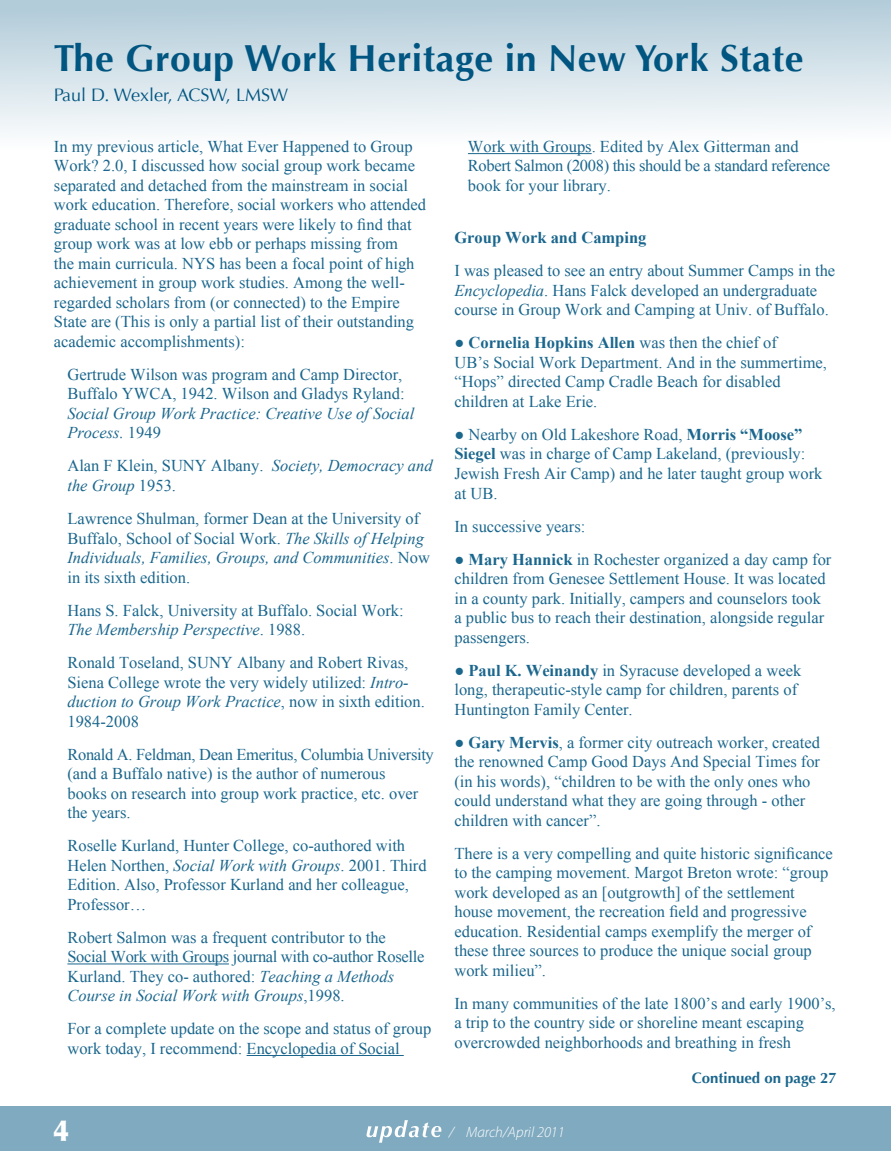
<style>
.page{position:relative;width:891px;height:1175px;background:#fff}
.page>*{position:absolute;margin:0;border:0;box-sizing:border-box;transform-origin:0 0}
.t1{font:700 37.5px "Optima";letter-spacing:.015em;color:#005581}
.t2{font:900 30px "Optima";color:#fff}
.t3{font:18px "Optima";color:#005581}
.t4{font:16.5px/19.5px "Times New Roman";color:#1a668d}
.t5{font:italic 16.5px/19.5px "Times New Roman";color:#1a668d}
.t6{font:700 16.5px "Times New Roman";color:#1a668d}
.t7{font:700 15px "Optima";color:#1a668d}
.t8{font:italic 300 15px "Myriad Pro";color:#fff}
.s1{font-style:normal}
.s2{font-style:italic}
.s3{font-weight:700}
</style>
<div class="page">
<div style="left:0;top:1106px;width:891px;height:45px;background:#80aac0"></div>
<svg style="left:367px;top:1120px;width:74px;height:22px"></svg>
<div style="left:0;top:0;width:891px;height:149px;background:linear-gradient(to bottom,#b0cad8,#fff)"></div>
<hr style="left:67px;top:963px;width:162px;height:1px;background:#1a668d">
<hr style="left:247px;top:1055px;width:157px;height:1px;background:#1a668d">
<hr style="left:468px;top:153px;width:124px;height:1px;background:#1a668d">
<h1 class="t1" style="left:54px;top:36px;width:751px">The Group Work Heritage in New York State</h1>
<p class="t3" style="left:54px;top:84px;width:236px">Paul D. Wexler, ACSW, LMSW</p>
<p class="t4" style="left:54px;top:136px;width:374px">In my previous article, What Ever Happened to Group Work? 2.0, I discussed how social group work became separated and detached from the mainstream in social work education. Therefore, social workers who attended graduate school in recent years were likely to find that group work was at low ebb or perhaps missing from<br>the main curricula. NYS has been a focal point of high achievement in group work studies. Among the well&shy;regarded scholars from (or connected) to the Empire State are (This is only a partial list of their outstanding academic accomplishments):</p>
<p class="t4" style="left:67px;top:364px;width:339px">Gertrude Wilson was program and Camp Director,<br>Buffalo YWCA, 1942. Wilson and Gladys Ryland:</p>
<p class="t5" style="left:67px;top:403px;width:348px">Social Group Work Practice: Creative Use of Social<br>Process. <span class="s1">1949</span></p>
<p class="t5" style="left:67px;top:456px;width:367px"><span class="s1">Alan F Klein, SUNY Albany.</span> Society, Democracy and the Group <span class="s1">1953.</span></p>
<p class="t4" style="left:67px;top:508px;width:364px">Lawrence Shulman, former Dean at the University of Buffalo, School of Social Work. <span class="s2">The Skills of Helping Individuals, Families, Groups, and Communities</span>. Now in its sixth edition.</p>
<p class="t4" style="left:67px;top:600px;width:338px">Hans S. Falck, University at Buffalo. Social Work:<br><span class="s2">The Membership Perspective</span>. 1988.</p>
<p class="t4" style="left:67px;top:652px;width:359px">Ronald Toseland, SUNY Albany and Robert Rivas, Siena College wrote the very widely utilized: <span class="s2">Intro&shy;duction to Group Work Practice</span>, now in sixth edition.<br>1984-2008</p>
<p class="t4" style="left:67px;top:744px;width:368px">Ronald A. Feldman, Dean Emeritus, Columbia University (and a Buffalo native) is the author of numerous<br>books on research into group work practice, etc. over the years.</p>
<p class="t4" style="left:67px;top:835px;width:361px">Roselle Kurland, Hunter College, co-authored with Helen Northen, <span class="s2">Social Work with Groups</span>. 2001. Third Edition. Also, Professor Kurland and her colleague, Professor…</p>
<p class="t4" style="left:67px;top:927px;width:358px">Robert Salmon was a frequent contributor to the Social Work with Groups journal with co-author Roselle Kurland. They co- authored: <span class="s2">Teaching a Methods Course in Social Work with Groups</span>,1998.</p>
<p class="t4" style="left:67px;top:1018px;width:365px">For a complete update on the scope and status of group work today, I recommend: Encyclopedia of Social</p>
<p class="t4" style="left:468px;top:136px;width:364px">Work with Groups. Edited by Alex Gitterman and<br>Robert Salmon (2008) this should be a standard reference book for your library.</p>
<p class="t6" style="left:454px;top:226px;width:194px">Group Work and Camping</p>
<p class="t4" style="left:454px;top:261px;width:382px">I was pleased to see an entry about Summer Camps in the<br><span class="s2">Encyclopedia</span>. Hans Falck developed an undergraduate course in Group Work and Camping at Univ. of Buffalo.</p>
<p class="t4" style="left:454px;top:333px;width:374px">● <span class="s3">Cornelia Hopkins Allen</span> was then the chief of<br>UB’s Social Work Department. And in the summertime, “Hops” directed Camp Cradle Beach for disabled children at Lake Erie.</p>
<p class="t4" style="left:454px;top:424px;width:369px">● Nearby on Old Lakeshore Road, <span class="s3">Morris “Moose” Siegel</span> was in charge of Camp Lakeland, (previously:<br>Jewish Fresh Air Camp) and he later taught group work at UB.</p>
<p class="t4" style="left:454px;top:516px;width:133px">In successive years:</p>
<p class="t4" style="left:454px;top:549px;width:379px">● <span class="s3">Mary Hannick</span> in Rochester organized a day camp for children from Genesee Settlement House. It was located in a county park. Initially, campers and counselors took a public bus to reach their destination, alongside regular passengers.</p>
<p class="t4" style="left:454px;top:660px;width:348px">● <span class="s3">Paul K. Weinandy</span> in Syracuse developed a week long, therapeutic-style camp for children, parents of<br>Huntington Family Center.</p>
<p class="t4" style="left:454px;top:732px;width:367px">● <span class="s3">Gary Mervis</span>, a former city outreach worker, created the renowned Camp Good Days And Special Times for (in his words), “children to be with the only ones who could understand what they are going through - other children with cancer”.</p>
<p class="t4" style="left:454px;top:843px;width:380px">There is a very compelling and quite historic significance to the camping movement. Margot Breton wrote: “group work developed as an [outgrowth] of the settlement house movement, the recreation field and progressive education. Residential camps exemplify the merger of these three sources to produce the unique social group work milieu”.</p>
<p class="t4" style="left:454px;top:993px;width:383px">In many communities of the late 1800’s and early 1900’s, a trip to the country side or shoreline meant escaping overcrowded neighborhoods and breathing in fresh</p>
<p class="t7" style="left:692px;top:1069px;width:147px">Continued on page 27</p>
<h2 class="t2" style="left:54px;top:1113px;width:16px">4</h2>
<p class="t8" style="left:449px;top:1124px;width:117px">/ March/April 2011</p>
</div>
